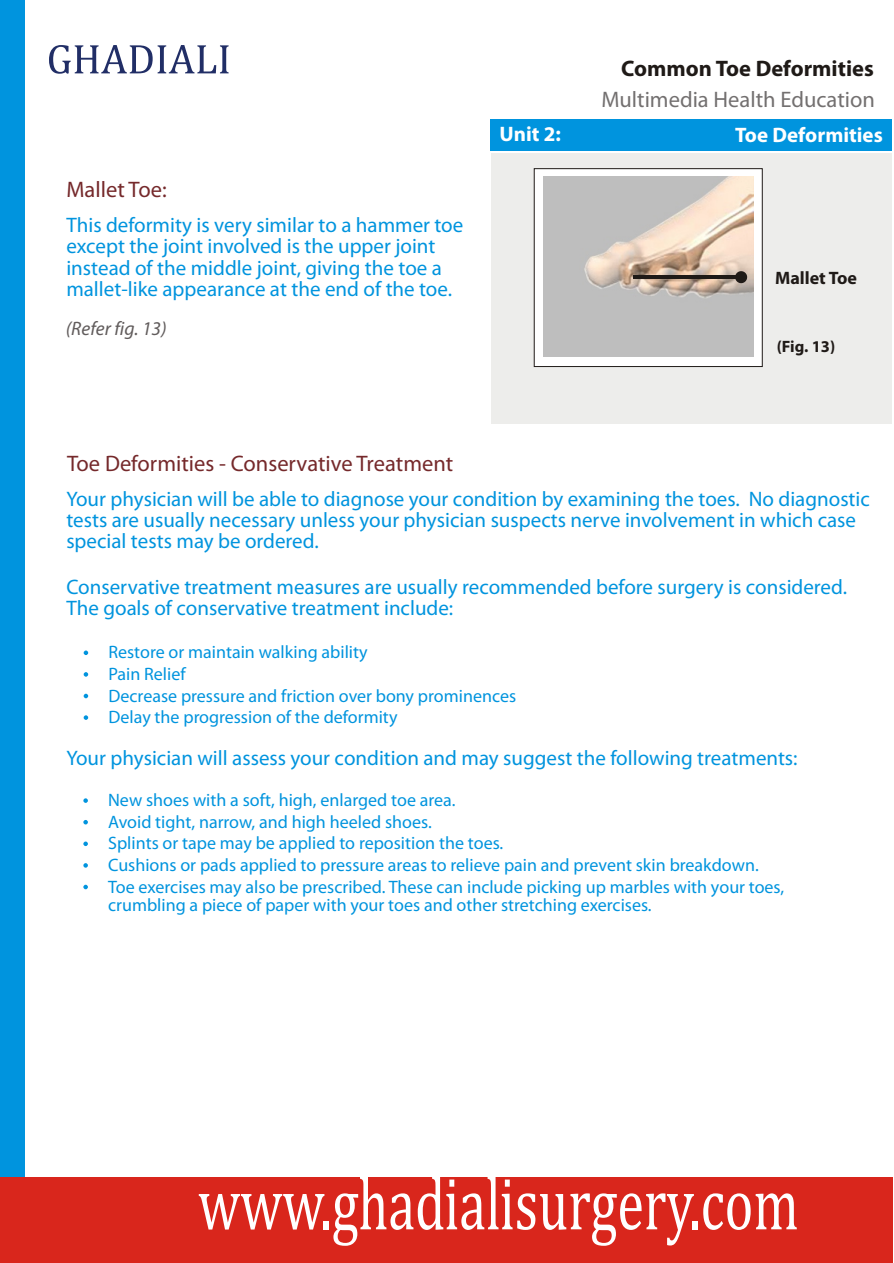
<style>
.page{position:relative;width:894px;height:1263px;background:#fff}
.page>*{position:absolute;margin:0;border:0;box-sizing:border-box;transform-origin:0 0}
.t1{font:75.6px "Cambria Math";color:#fff;scale:.72 1}
.t2{font:22.5px "Myriad Pro";color:#75292b}
.t3{font:22.5px "Myriad Pro";color:#737070}
.t4{font:700 22.5px "Myriad Pro";color:#1f1a17}
.t5{font:21px/21.1px "Myriad Pro";color:#0094de}
.t6{font:700 21px "Myriad Pro";color:#fff}
.t7{font:italic 19.5px "Myriad Pro";color:#615c5c}
.t8{font:18px/21.6px "Myriad Pro";color:#0094de}
.t9{font:700 18px "Myriad Pro";color:#1f1a17}
.t10{font:700 16.5px "Myriad Pro";color:#1f1a17}
</style>
<div class="page">
<div style="left:491px;top:153px;width:401px;height:271px;background:#ededeb"></div>
<div style="left:0;top:0;width:25px;height:1189px;background:#0094de"></div>
<div style="left:0;top:1177px;width:892px;height:86px;background:#d9261c"></div>
<div style="left:491px;top:119px;width:401px;height:32px;background:#0094de"></div>
<svg style="left:84px;top:651px;width:4px;height:4px"></svg>
<svg style="left:84px;top:672px;width:4px;height:5px"></svg>
<svg style="left:84px;top:694px;width:4px;height:4px"></svg>
<svg style="left:84px;top:715px;width:4px;height:5px"></svg>
<svg style="left:83px;top:798px;width:5px;height:5px"></svg>
<svg style="left:83px;top:820px;width:5px;height:4px"></svg>
<svg style="left:83px;top:842px;width:5px;height:4px"></svg>
<svg style="left:83px;top:863px;width:5px;height:5px"></svg>
<svg style="left:83px;top:885px;width:5px;height:4px"></svg>
<div style="left:534px;top:168px;width:229px;height:199px;background:#fff;border:1px solid #1f1a17"></div>
<img style="left:543px;top:177px;width:210px;height:180px">
<hr style="left:633px;top:276px;width:108px;height:3px;background:#1f1a17">
<svg style="left:735px;top:271px;width:12px;height:12px"></svg>
<svg style="left:49px;top:45px;width:180px;height:29px"></svg>
<p class="t4" style="left:621px;top:60px;width:254px">Common Toe Deformities</p>
<p class="t3" style="left:601px;top:90px;width:275px">Multimedia Health Education</p>
<p class="t2" style="left:67px;top:180px;width:102px">Mallet Toe:</p>
<p class="t5" style="left:66px;top:216px;width:399px">This deformity is very similar to a hammer toe except the joint involved is the upper joint instead of the middle joint, giving the toe a mallet-like appearance at the end of the toe.</p>
<p class="t7" style="left:66px;top:321px;width:102px">(Refer fig. 13)</p>
<p class="t6" style="left:500px;top:125px;width:63px">Unit 2:</p>
<p class="t6" style="left:735px;top:126px;width:149px">Toe Deformities</p>
<p class="t9" style="left:775px;top:270px;width:84px">Mallet Toe</p>
<p class="t10" style="left:777px;top:340px;width:60px">(Fig. 13)</p>
<p class="t2" style="left:67px;top:454px;width:388px">Toe Deformities - Conservative Treatment</p>
<p class="t5" style="left:66px;top:490px;width:805px">Your physician will be able to diagnose your condition by examining the toes. No diagnostic tests are usually necessary unless your physician suspects nerve involvement in which case special tests may be ordered.</p>
<p class="t5" style="left:66px;top:578px;width:782px">Conservative treatment measures are usually recommended before surgery is considered.<br>The goals of conservative treatment include:</p>
<p class="t8" style="left:108px;top:643px;width:409px">Restore or maintain walking ability<br>Pain Relief<br>Decrease pressure and friction over bony prominences Delay the progression of the deformity</p>
<p class="t5" style="left:66px;top:749px;width:733px">Your physician will assess your condition and may suggest the following treatments:</p>
<p class="t8" style="left:108px;top:791px;width:678px">New shoes with a soft, high, enlarged toe area.<br>Avoid tight, narrow, and high heeled shoes.<br>Splints or tape may be applied to reposition the toes.<br>Cushions or pads applied to pressure areas to relieve pain and prevent skin breakdown.<br>Toe exercises may also be prescribed. These can include picking up marbles with your toes,</p>
<p class="t8" style="left:108px;top:896px;width:545px">crumbling a piece of paper with your toes and other stretching exercises.</p>
<h1 class="t1" style="left:198px;top:1171px;width:836px">www.ghadialisurgery.com</h1>
</div>
